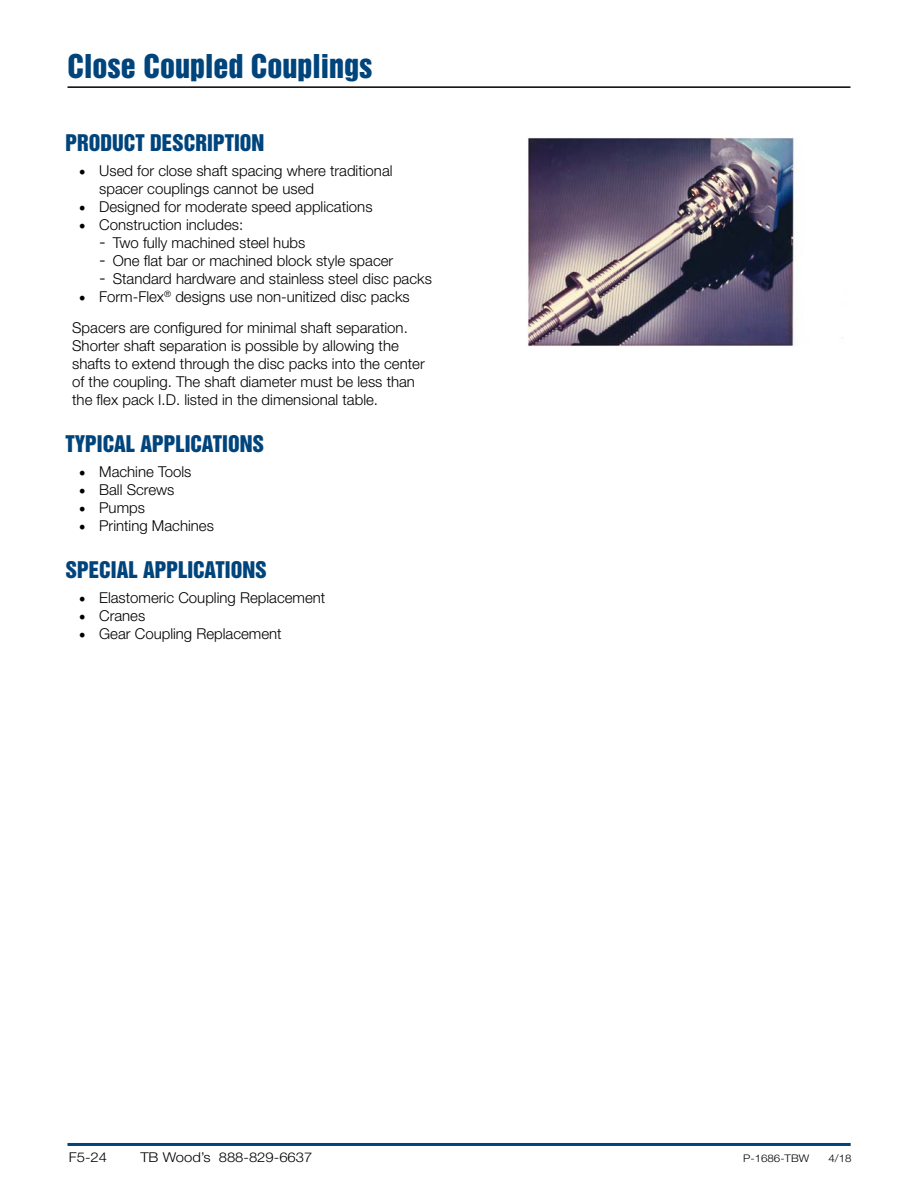
<style>
.page{position:relative;width:918px;height:1188px;background:#fff}
.page>*{position:absolute;margin:0;border:0;box-sizing:border-box;transform-origin:0 0}
.t1{font:30px "Helvetica Inserat LT Std";color:#00447c}
.t2{font:21px "Helvetica Inserat LT Std";color:#00447c}
.t3{font:300 15px/18px "Helvetica Neue LT Std";color:#000}
.t4{font:300 13.5px "Helvetica Neue LT Std";color:#000;scale:1.1 1}
.t5{font:300 10.5px "Helvetica Neue LT Std";color:#000;scale:1.1 1}
.s1{font-family:"Minion Pro";font-weight:400;font-size:18px}
.s2{font-size:18px}
</style>
<div class="page">
<hr style="left:68px;top:1143px;width:783px;height:3px;background:#00447c">
<hr style="left:68px;top:86px;width:782px;height:2px;background:#000">
<img style="left:527px;top:137px;width:268px;height:210px">
<svg style="left:699px;top:225px;width:3px;height:7px"></svg>
<svg style="left:716px;top:221px;width:7px;height:5px"></svg>
<svg style="left:729px;top:191px;width:3px;height:5px"></svg>
<svg style="left:712px;top:177px;width:11px;height:5px"></svg>
<p class="t1" style="left:68px;top:48px;width:307px">Close Coupled Couplings</p>
<p class="t2" style="left:65px;top:130px;width:201px">PRODUCT DESCRIPTION</p>
<p class="t3" style="left:99px;top:161px;width:295px;text-indent:-20px"><span class="s1">•</span> Used for close shaft spacing where traditional spacer couplings cannot be used</p>
<p class="t3" style="left:79px;top:197px;width:295px"><span class="s1">•</span> Designed for moderate speed applications</p>
<p class="t3" style="left:79px;top:215px;width:166px"><span class="s1">•</span> Construction includes:</p>
<p class="t3" style="left:99px;top:233px;width:208px"><span class="s2">-</span> Two fully machined steel hubs</p>
<p class="t3" style="left:99px;top:251px;width:296px"><span class="s2">-</span> One flat bar or machined block style spacer</p>
<p class="t3" style="left:99px;top:269px;width:334px"><span class="s2">-</span> Standard hardware and stainless steel disc packs</p>
<p class="t3" style="left:79px;top:287px;width:332px"><span class="s1">•</span> Form-Flex<sup>®</sup> designs use non-unitized disc packs</p>
<p class="t3" style="left:72px;top:318px;width:354px">Spacers are configured for minimal shaft separation.<br>Shorter shaft separation is possible by allowing the shafts to extend through the disc packs into the center of the coupling. The shaft diameter must be less than the flex pack I.D. listed in the dimensional table.</p>
<p class="t2" style="left:65px;top:432px;width:200px">TYPICAL APPLICATIONS</p>
<p class="t3" style="left:79px;top:462px;width:114px"><span class="s1">•</span> Machine Tools</p>
<p class="t3" style="left:79px;top:480px;width:97px"><span class="s1">•</span> Ball Screws</p>
<p class="t3" style="left:79px;top:498px;width:68px"><span class="s1">•</span> Pumps</p>
<p class="t3" style="left:79px;top:516px;width:136px"><span class="s1">•</span> Printing Machines</p>
<p class="t2" style="left:65px;top:558px;width:203px">SPECIAL APPLICATIONS</p>
<p class="t3" style="left:79px;top:588px;width:248px"><span class="s1">•</span> Elastomeric Coupling Replacement</p>
<p class="t3" style="left:79px;top:606px;width:68px"><span class="s1">•</span> Cranes</p>
<p class="t3" style="left:79px;top:624px;width:204px"><span class="s1">•</span> Gear Coupling Replacement</p>
<p class="t4" style="left:69px;top:1149px;width:36px">F5-24</p>
<p class="t4" style="left:140px;top:1149px;width:158px">TB Wood’s 888-829-6637</p>
<p class="t5" style="left:723px;top:1152px;width:80px"><sup>.....</sup>P-1686-TBW</p>
<p class="t5" style="left:829px;top:1152px;width:23px">4/18</p>
</div>
